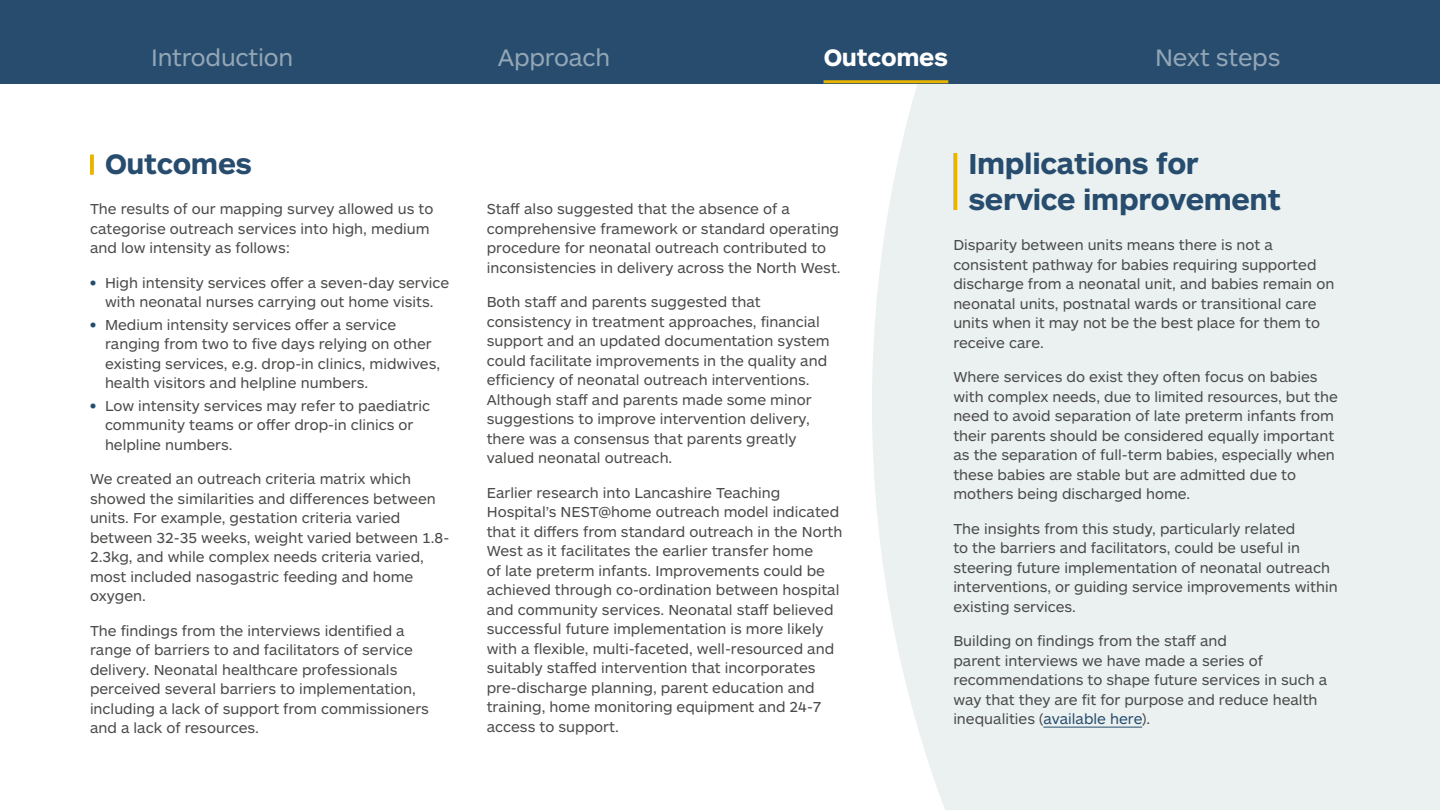
<style>
.page{position:relative;width:1440px;height:810px;background:#fff}
.page>*{position:absolute;margin:0;border:0;box-sizing:border-box;transform-origin:0 0}
.t1{font:700 30px/36px "ARS Maquette Pro";letter-spacing:-.01em;color:#274c6e}
.t2{font:700 29.25px "ARS Maquette Pro";letter-spacing:-.01em;color:#274c6e}
.t3{font:24.75px "ARS Maquette Pro";letter-spacing:-.01em;color:#93a6b6}
.t4{font:700 24.75px "ARS Maquette Pro";letter-spacing:-.01em;color:#fff}
.t5{font:15px/19.5px "ARS Maquette Pro";color:#4a4a49}
.s1{font-weight:700;color:#274c6e}
.s2{color:#274c6e}
</style>
<div class="page">
<div style="left:872px;top:83px;width:568px;height:727px;background:#eaf1f0"></div>
<svg style="left:90px;top:154px;width:4px;height:21px"></svg>
<hr style="left:1043px;top:727px;width:99px;height:1px;background:#274c6e">
<svg style="left:953px;top:153px;width:4px;height:57px"></svg>
<div style="left:0;top:0;width:1440px;height:83px;background:#274c6e"></div>
<hr style="left:824px;top:80px;width:124px;height:3px;background:#e9b400">
<h3 class="t3" style="left:151px;top:41px;width:144px">Introduction</h3>
<h3 class="t3" style="left:498px;top:41px;width:114px">Approach</h3>
<h3 class="t4" style="left:824px;top:41px;width:126px">Outcomes</h3>
<h3 class="t3" style="left:1155px;top:41px;width:127px">Next steps</h3>
<h2 class="t2" style="left:105px;top:145px;width:149px">Outcomes</h2>
<p class="t5" style="left:90px;top:199px;width:345px">The results of our mapping survey allowed us to categorise outreach services into high, medium and low intensity as follows:</p>
<p class="t5" style="left:90px;top:272px;width:361px;text-align:center"><span class="s1">•</span> High intensity services offer a seven-day service with neonatal nurses carrying out home visits.</p>
<p class="t5" style="left:105px;top:314px;width:337px;text-indent:-15px"><span class="s1">•</span> Medium intensity services offer a service ranging from two to five days relying on other existing services, e.g. drop-in clinics, midwives, health visitors and helpline numbers.</p>
<p class="t5" style="left:105px;top:395px;width:327px;text-indent:-15px"><span class="s1">•</span> Low intensity services may refer to paediatric community teams or offer drop-in clinics or helpline numbers.</p>
<p class="t5" style="left:90px;top:469px;width:361px">We created an outreach criteria matrix which showed the similarities and differences between units. For example, gestation criteria varied between 32-35 weeks, weight varied between 1.8- 2.3kg, and while complex needs criteria varied, most included nasogastric feeding and home oxygen.</p>
<p class="t5" style="left:90px;top:620px;width:341px">The findings from the interviews identified a range of barriers to and facilitators of service delivery. Neonatal healthcare professionals perceived several barriers to implementation, including a lack of support from commissioners and a lack of resources.</p>
<p class="t5" style="left:487px;top:199px;width:355px">Staff also suggested that the absence of a comprehensive framework or standard operating procedure for neonatal outreach contributed to inconsistencies in delivery across the North West.</p>
<p class="t5" style="left:487px;top:292px;width:344px">Both staff and parents suggested that consistency in treatment approaches, financial support and an updated documentation system could facilitate improvements in the quality and efficiency of neonatal outreach interventions.<br>Although staff and parents made some minor suggestions to improve intervention delivery, there was a consensus that parents greatly valued neonatal outreach.</p>
<p class="t5" style="left:487px;top:482px;width:357px">Earlier research into Lancashire Teaching Hospital’s NEST@home outreach model indicated that it differs from standard outreach in the North West as it facilitates the earlier transfer home<br>of late preterm infants. Improvements could be achieved through co-ordination between hospital and community services. Neonatal staff believed successful future implementation is more likely with a flexible, multi-faceted, well-resourced and suitably staffed intervention that incorporates pre-discharge planning, parent education and training, home monitoring equipment and 24-7 access to support.</p>
<h1 class="t1" style="left:968px;top:144px;width:314px">Implications for service improvement</h1>
<p class="t5" style="left:953px;top:235px;width:382px">Disparity between units means there is not a consistent pathway for babies requiring supported discharge from a neonatal unit, and babies remain on neonatal units, postnatal wards or transitional care units when it may not be the best place for them to receive care.</p>
<p class="t5" style="left:953px;top:367px;width:386px">Where services do exist they often focus on babies with complex needs, due to limited resources, but the need to avoid separation of late preterm infants from their parents should be considered equally important as the separation of full-term babies, especially when these babies are stable but are admitted due to mothers being discharged home.</p>
<p class="t5" style="left:953px;top:518px;width:386px">The insights from this study, particularly related<br>to the barriers and facilitators, could be useful in steering future implementation of neonatal outreach interventions, or guiding service improvements within existing services.</p>
<p class="t5" style="left:953px;top:631px;width:376px">Building on findings from the staff and<br>parent interviews we have made a series of recommendations to shape future services in such a way that they are fit for purpose and reduce health inequalities (<span class="s2">available here</span>).</p>
</div>
